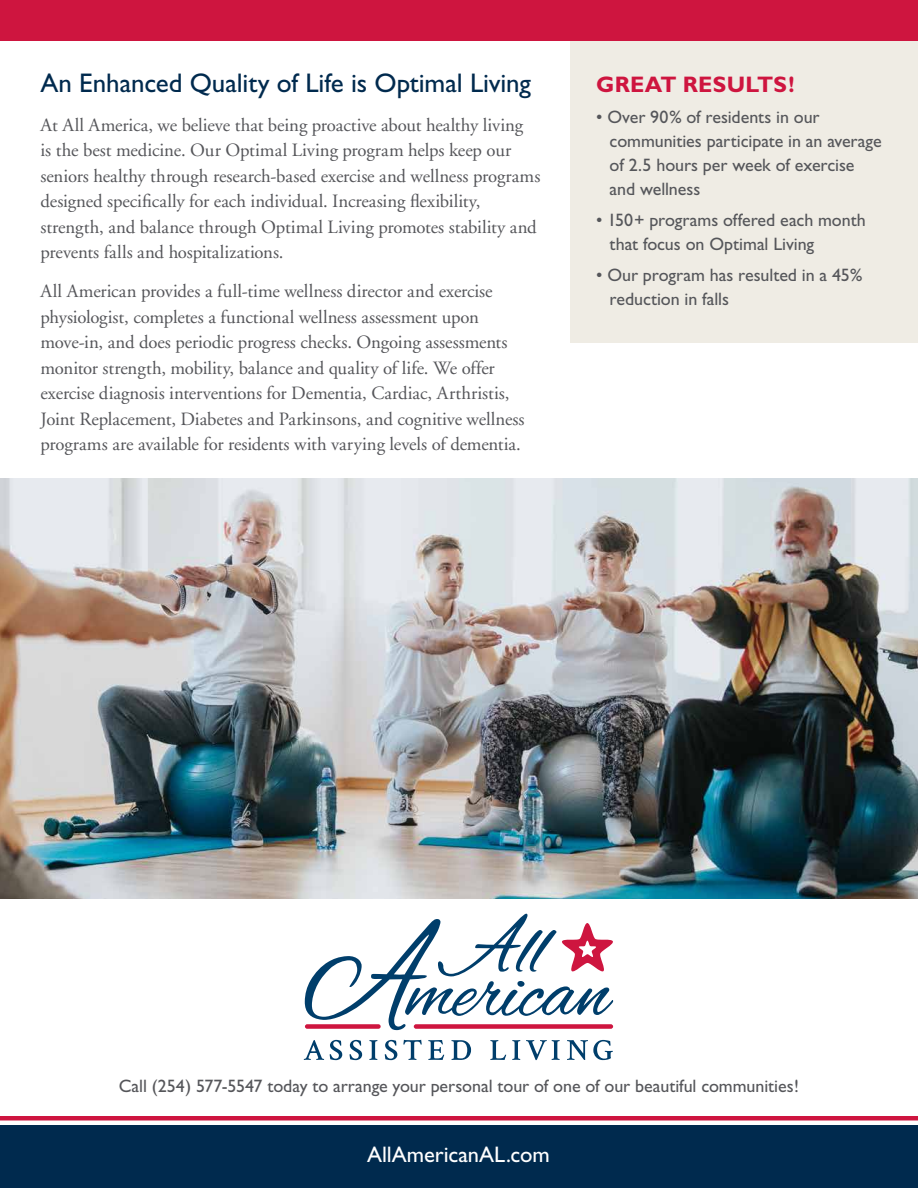
<style>
.page{position:relative;width:918px;height:1188px;background:#fff}
.page>*{position:absolute;margin:0;border:0;box-sizing:border-box;transform-origin:0 0}
.t1{font:27px "Gill Sans";letter-spacing:-.005em;color:#002a4e}
.t2{font:22.5px "Gill Sans";letter-spacing:-.005em;color:#fff}
.t3{font:700 22.5px "Gill Sans";letter-spacing:.01em;color:#ce153f}
.t4{font:18.75px/25.5px "Adobe Garamond";letter-spacing:-.005em;color:#55565a}
.t5{font:18px/24px "Gill Sans";letter-spacing:-.005em;color:#55565a}
</style>
<div class="page">
<img style="left:0;top:478px;width:918px;height:421px">
<div style="left:0;top:1125px;width:918px;height:63px;background:#002a4e"></div>
<hr style="left:0;top:1116px;width:918px;height:4px;background:#ce153f">
<div style="left:570px;top:40px;width:348px;height:303px;background:#efece4"></div>
<svg style="left:304px;top:1040px;width:20px;height:20px"></svg>
<svg style="left:330px;top:1040px;width:12px;height:20px"></svg>
<svg style="left:350px;top:1040px;width:12px;height:20px"></svg>
<svg style="left:369px;top:1040px;width:8px;height:20px"></svg>
<svg style="left:385px;top:1040px;width:12px;height:20px"></svg>
<svg style="left:403px;top:1040px;width:19px;height:20px"></svg>
<svg style="left:428px;top:1040px;width:16px;height:20px"></svg>
<svg style="left:451px;top:1040px;width:20px;height:20px"></svg>
<svg style="left:490px;top:1040px;width:16px;height:20px"></svg>
<svg style="left:512px;top:1040px;width:8px;height:20px"></svg>
<svg style="left:526px;top:1040px;width:34px;height:20px"></svg>
<svg style="left:567px;top:1040px;width:46px;height:20px"></svg>
<svg style="left:305px;top:914px;width:308px;height:116px"></svg>
<div style="left:0;top:0;width:918px;height:40px;background:#ce153f"></div>
<h1 class="t1" style="left:40px;top:67px;width:492px">An Enhanced Quality of Life is Optimal Living</h1>
<p class="t4" style="left:40px;top:112px;width:502px">At All America, we believe that being proactive about healthy living<br>is the best medicine. Our Optimal Living program helps keep our seniors healthy through research-based exercise and wellness programs designed specifically for each individual. Increasing flexibility, strength, and balance through Optimal Living promotes stability and prevents falls and hospitalizations.</p>
<p class="t4" style="left:40px;top:279px;width:486px">All American provides a full-time wellness director and exercise physiologist, completes a functional wellness assessment upon move-in, and does periodic progress checks. Ongoing assessments monitor strength, mobility, balance and quality of life. We offer exercise diagnosis interventions for Dementia, Cardiac, Arthristis, Joint Replacement, Diabetes and Parkinsons, and cognitive wellness programs are available for residents with varying levels of dementia.</p>
<p class="t3" style="left:596px;top:72px;width:200px">GREAT RESULTS!</p>
<p class="t5" style="left:610px;top:105px;width:274px;text-indent:-14px">• Over 90% of residents in our communities participate in an average of 2.5 hours per week of exercise and wellness</p>
<p class="t5" style="left:610px;top:208px;width:258px;text-indent:-14px">• 150+ programs offered each month that focus on Optimal Living</p>
<p class="t5" style="left:610px;top:263px;width:254px;text-indent:-14px">• Our program has resulted in a 45% reduction in falls</p>
<p class="t5" style="left:119px;top:1074px;width:682px">Call (254) 577-5547 today to arrange your personal tour of one of our beautiful communities!</p>
<p class="t2" style="left:367px;top:1141px;width:184px">AllAmericanAL.com</p>
</div>
